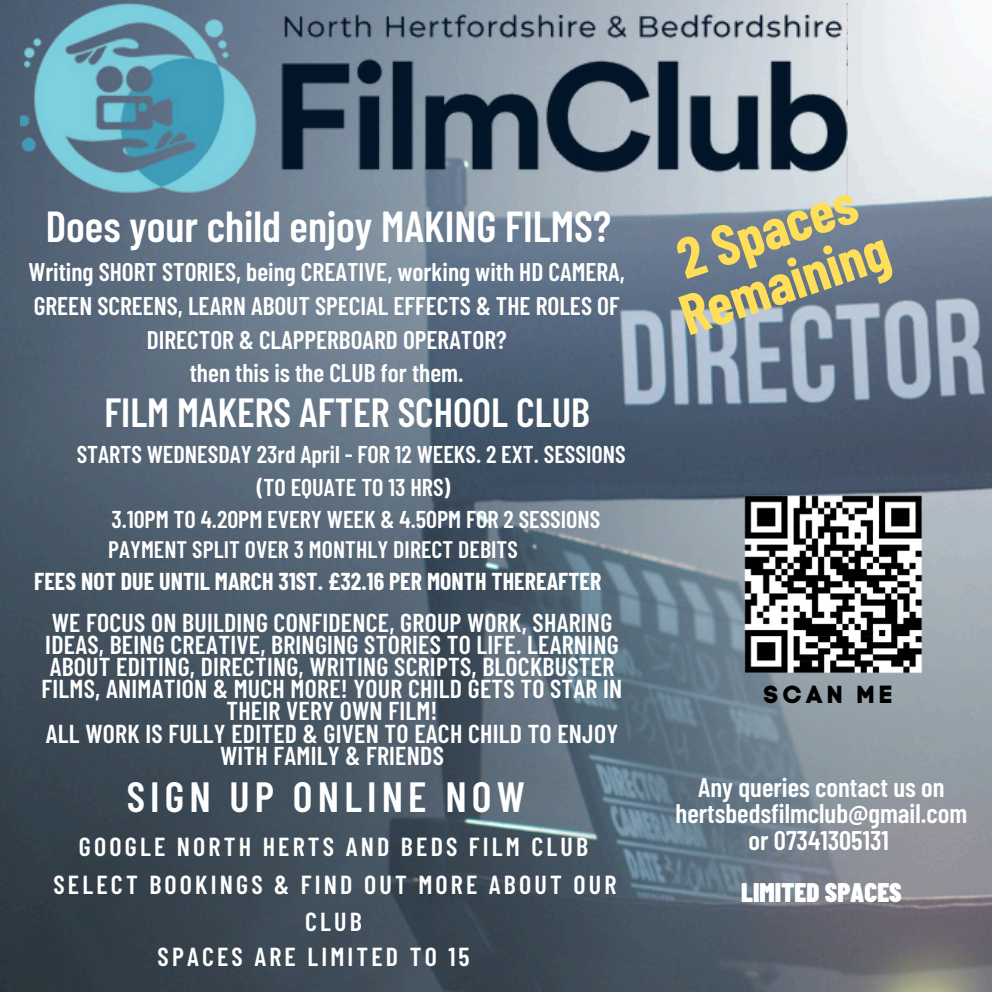
<style>
.page{position:relative;width:992px;height:992px;background:#fff}
.page>*{position:absolute;margin:0;border:0;box-sizing:border-box;transform-origin:0 0}
.t1{font:700 57px/54.5px "Barlow Condensed";color:#ffde59}
.t2{font:600 43.25px "Barlow Condensed";color:#fff}
.t3{font:600 42.25px "Barlow Condensed";letter-spacing:.12em;color:#fff}
.t4{font:600 40.75px "Barlow Condensed";color:#fff}
.t5{font:600 27px/26.2px "Barlow Condensed";color:#fff;text-align:center}
.t6{font:900 27px "Barlow Condensed";color:#fff}
.t7{font:600 26px/22px "Barlow Condensed";letter-spacing:.01em;color:#fff;text-align:center}
.t8{font:600 26px/37.5px "Barlow Condensed";letter-spacing:.12em;color:#fff;text-align:center}
.t9{font:600 25.5px/33.8px "Barlow Condensed";color:#fff;text-align:center}
.t10{font:24.5px "Code Pro Bold LC";letter-spacing:.16em;color:#000}
.t11{font:600 24.25px "Barlow Condensed";color:#fff}
.t12{font:700 24px/32px "Barlow Condensed";letter-spacing:.005em;color:#fff;text-align:center}
.s1{font-weight:600}
</style>
<div class="page">
<img style="left:0;top:0;width:992px;height:992px">
<img style="left:21px;top:3px;width:827px;height:197px">
<img style="left:732px;top:484px;width:201px;height:201px">
<p class="t2" style="left:46px;top:199px;width:567px">Does your child enjoy MAKING FILMS?</p>
<p class="t9" style="left:28px;top:254px;width:598px">Writing SHORT STORIES, being CREATIVE, working with HD CAMERA,<br>GREEN SCREENS, LEARN ABOUT SPECIAL EFFECTS &amp; THE ROLES OF<br>DIRECTOR &amp; CLAPPERBOARD OPERATOR?</p>
<h6 class="t9" style="left:190px;top:355px;width:275px">then this is the CLUB for them.</h6>
<h6 class="t4" style="left:104px;top:386px;width:487px">FILM MAKERS AFTER SCHOOL CLUB</h6>
<h2 class="t11" style="left:77px;top:439px;width:550px">STARTS WEDNESDAY 23rd April - FOR 12 WEEKS. 2 EXT. SESSIONS</h2>
<p class="t11" style="left:257px;top:471px;width:195px">(TO EQUATE TO 13 HRS)</p>
<p class="t11" style="left:112px;top:504px;width:490px">3.10PM TO 4.20PM EVERY WEEK &amp; 4.50PM FOR 2 SESSIONS</p>
<p class="t12" style="left:34px;top:532px;width:569px"><span class="s1">PAYMENT SPLIT OVER 3 MONTHLY DIRECT DEBITS<br></span>FEES NOT DUE UNTIL MARCH 31ST. £32.16 PER MONTH THEREAFTER</p>
<p class="t7" style="left:42px;top:611px;width:582px">WE FOCUS ON BUILDING CONFIDENCE, GROUP WORK, SHARING IDEAS, BEING CREATIVE, BRINGING STORIES TO LIFE. LEARNING ABOUT EDITING, DIRECTING, WRITING SCRIPTS, BLOCKBUSTER FILMS, ANIMATION &amp; MUCH MORE! YOUR CHILD GETS TO STAR IN THEIR VERY OWN FILM!<br>ALL WORK IS FULLY EDITED &amp; GIVEN TO EACH CHILD TO ENJOY WITH FAMILY &amp; FRIENDS</p>
<h1 class="t3" style="left:127px;top:770px;width:400px">SIGN UP ONLINE NOW</h1>
<h3 class="t8" style="left:54px;top:827px;width:564px">GOOGLE NORTH HERTS AND BEDS FILM CLUB<br>SELECT BOOKINGS &amp; FIND OUT MORE ABOUT OUR<br>CLUB</h3>
<p class="t8" style="left:158px;top:937px;width:314px">SPACES ARE LIMITED TO 15</p>
<h6 class="t1" style="left:655px;top:238px;width:218px;rotate:-19deg">2 Spaces<br>Remaining</h6>
<h6 class="t10" style="left:763px;top:680px;width:131px">SCAN ME</h6>
<h2 class="t5" style="left:676px;top:773px;width:293px">Any queries contact us on hertsbedsfilmclub@gmail.com or 07341305131</h2>
<h6 class="t6" style="left:741px;top:875px;width:162px">LIMITED SPACES</h6>
</div>
